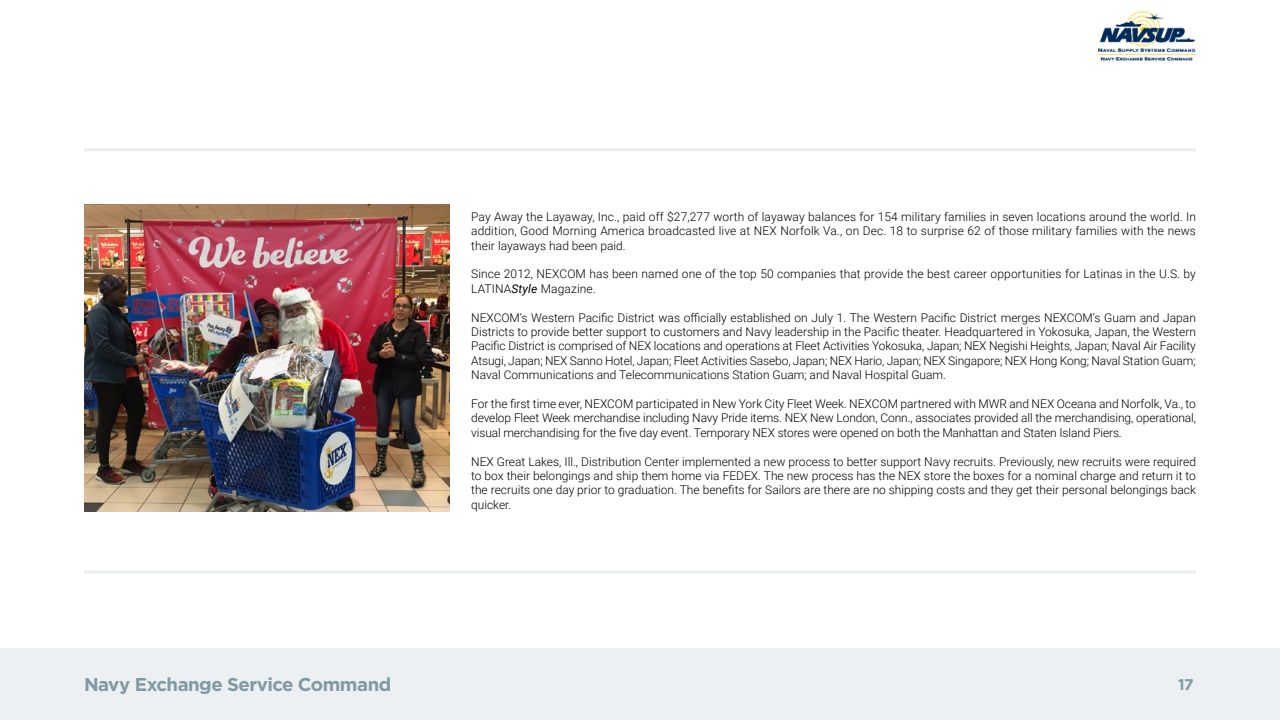
<style>
.page{position:relative;width:1280px;height:720px;background:#fff}
.page>*{position:absolute;margin:0;border:0;box-sizing:border-box;transform-origin:0 0}
.t1{font:700 18.6px "Gotham";letter-spacing:-.025em;color:#7f9aa5}
.t2{font:700 15.5px "Gotham";color:#7f9aa5}
.t3{font:300 12px/14.4px "Roboto";color:#000;text-align:justify}
.s1{font-weight:400;font-style:italic}
</style>
<div class="page">
<div style="left:0;top:648px;width:1280px;height:72px;background:#ecf0f2"></div>
<hr style="left:84px;top:148px;width:1112px;height:3px;background:#b3c4cb">
<hr style="left:84px;top:570px;width:1112px;height:3px;background:#b3c4cb">
<img style="left:84px;top:204px;width:365px;height:308px">
<img style="left:1097px;top:11px;width:99px;height:50px">
<p class="t3" style="left:471px;top:209px;width:726px">Pay Away the Layaway, Inc., paid off $27,277 worth of layaway balances for 154 military families in seven locations around the world. In addition, Good Morning America broadcasted live at NEX Norfolk Va., on Dec. 18 to surprise 62 of those military families with the news their layaways had been paid.</p>
<p class="t3" style="left:471px;top:266px;width:726px">Since 2012, NEXCOM has been named one of the top 50 companies that provide the best career opportunities for Latinas in the U.S. by<br>LATINA<span class="s1">Style</span> Magazine.</p>
<p class="t3" style="left:471px;top:310px;width:726px">NEXCOM’s Western Pacific District was officially established on July 1. The Western Pacific District merges NEXCOM’s Guam and Japan Districts to provide better support to customers and Navy leadership in the Pacific theater. Headquartered in Yokosuka, Japan, the Western Pacific District is comprised of NEX locations and operations at Fleet Activities Yokosuka, Japan; NEX Negishi Heights, Japan; Naval Air Facility Atsugi, Japan; NEX Sanno Hotel, Japan; Fleet Activities Sasebo, Japan; NEX Hario, Japan; NEX Singapore; NEX Hong Kong; Naval Station Guam; Naval Communications and Telecommunications Station Guam; and Naval Hospital Guam.</p>
<p class="t3" style="left:471px;top:396px;width:726px">For the first time ever, NEXCOM participated in New York City Fleet Week. NEXCOM partnered with MWR and NEX Oceana and Norfolk, Va., to develop Fleet Week merchandise including Navy Pride items. NEX New London, Conn., associates provided all the merchandising, operational, visual merchandising for the five day event. Temporary NEX stores were opened on both the Manhattan and Staten Island Piers.</p>
<p class="t3" style="left:471px;top:454px;width:726px">NEX Great Lakes, Ill., Distribution Center implemented a new process to better support Navy recruits. Previously, new recruits were required to box their belongings and ship them home via FEDEX. The new process has the NEX store the boxes for a nominal charge and return it to the recruits one day prior to graduation. The benefits for Sailors are there are no shipping costs and they get their personal belongings back quicker.</p>
<h1 class="t1" style="left:84px;top:673px;width:309px">Navy Exchange Service Command</h1>
<p class="t2" style="left:1178px;top:674px;width:17px">17</p>
</div>
